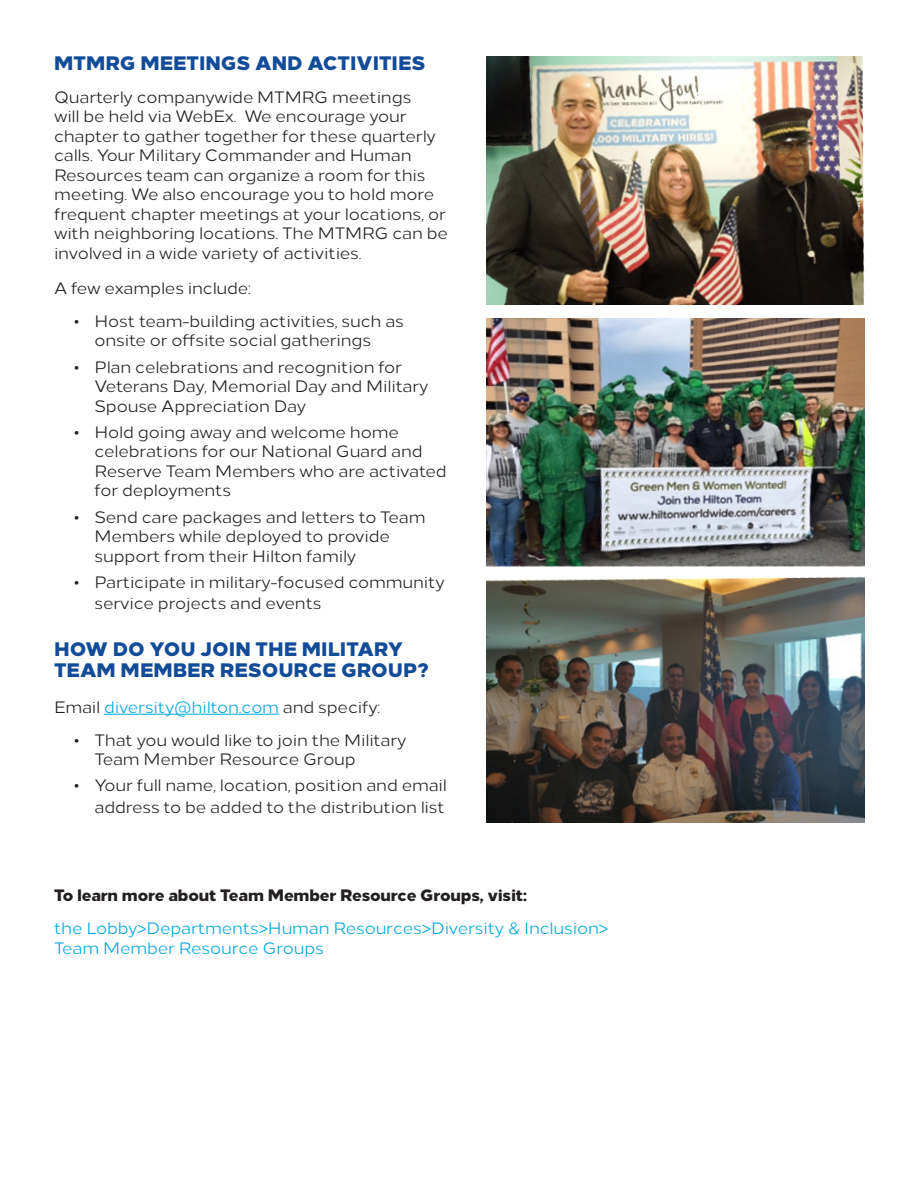
<style>
.page{position:relative;width:918px;height:1188px;background:#fff}
.page>*{position:absolute;margin:0;border:0;box-sizing:border-box;transform-origin:0 0}
.t1{font:800 19.5px/21.6px "Loew";color:#124c98}
.t2{font:16.5px/19.5px "Loew";letter-spacing:-.01em;color:#231f20}
.t3{font:16.5px/19.5px "Loew";letter-spacing:-.01em;color:#00a8e1}
.t4{font:800 16.5px "Loew";letter-spacing:-.01em;color:#231f20}
.s1{color:#231f20}
</style>
<div class="page">
<hr style="left:104px;top:714px;width:175px;height:1px;background:#00a8e1">
<img style="left:486px;top:56px;width:378px;height:248px">
<img style="left:486px;top:318px;width:378px;height:249px">
<img style="left:486px;top:577px;width:378px;height:246px">
<p class="t1" style="left:54px;top:50px;width:373px">MTMRG MEETINGS AND ACTIVITIES</p>
<p class="t2" style="left:54px;top:86px;width:396px">Quarterly companywide MTMRG meetings<br>will be held via WebEx. We encourage your chapter to gather together for these quarterly calls. Your Military Commander and Human Resources team can organize a room for this meeting. We also encourage you to hold more frequent chapter meetings at your locations, or with neighboring locations. The MTMRG can be involved in a wide variety of activities.</p>
<p class="t2" style="left:54px;top:277px;width:199px">A few examples include:</p>
<p class="t2" style="left:94px;top:310px;width:311px;text-indent:-20px">• Host team-building activities, such as onsite or offsite social gatherings</p>
<p class="t2" style="left:94px;top:355px;width:335px;text-indent:-20px">• Plan celebrations and recognition for<br>Veterans Day, Memorial Day and Military<br>Spouse Appreciation Day</p>
<p class="t2" style="left:94px;top:421px;width:354px;text-indent:-20px">• Hold going away and welcome home celebrations for our National Guard and<br>Reserve Team Members who are activated for deployments</p>
<p class="t2" style="left:94px;top:505px;width:333px;text-indent:-20px">• Send care packages and letters to Team<br>Members while deployed to provide support from their Hilton family</p>
<p class="t2" style="left:94px;top:570px;width:352px;line-height:21.6px;text-indent:-20px">• Participate in military-focused community service projects and events</p>
<p class="t1" style="left:54px;top:636px;width:376px">HOW DO YOU JOIN THE MILITARY<br>TEAM MEMBER RESOURCE GROUP?</p>
<p class="t3" style="left:54px;top:696px;width:328px"><span class="s1">Email</span> diversity@hilton.com <span class="s1">and specify:</span></p>
<p class="t2" style="left:94px;top:729px;width:313px;text-indent:-20px">• That you would like to join the Military<br>Team Member Resource Group</p>
<p class="t2" style="left:74px;top:773px;width:374px;line-height:21.6px;text-align:right">• Your full name, location, position and email address to be added to the distribution list</p>
<p class="t4" style="left:54px;top:882px;width:475px">To learn more about Team Member Resource Groups, visit:</p>
<p class="t3" style="left:54px;top:917px;width:556px">the Lobby&gt;Departments&gt;Human Resources&gt;Diversity &amp; Inclusion&gt;<br>Team Member Resource Groups</p>
</div>
